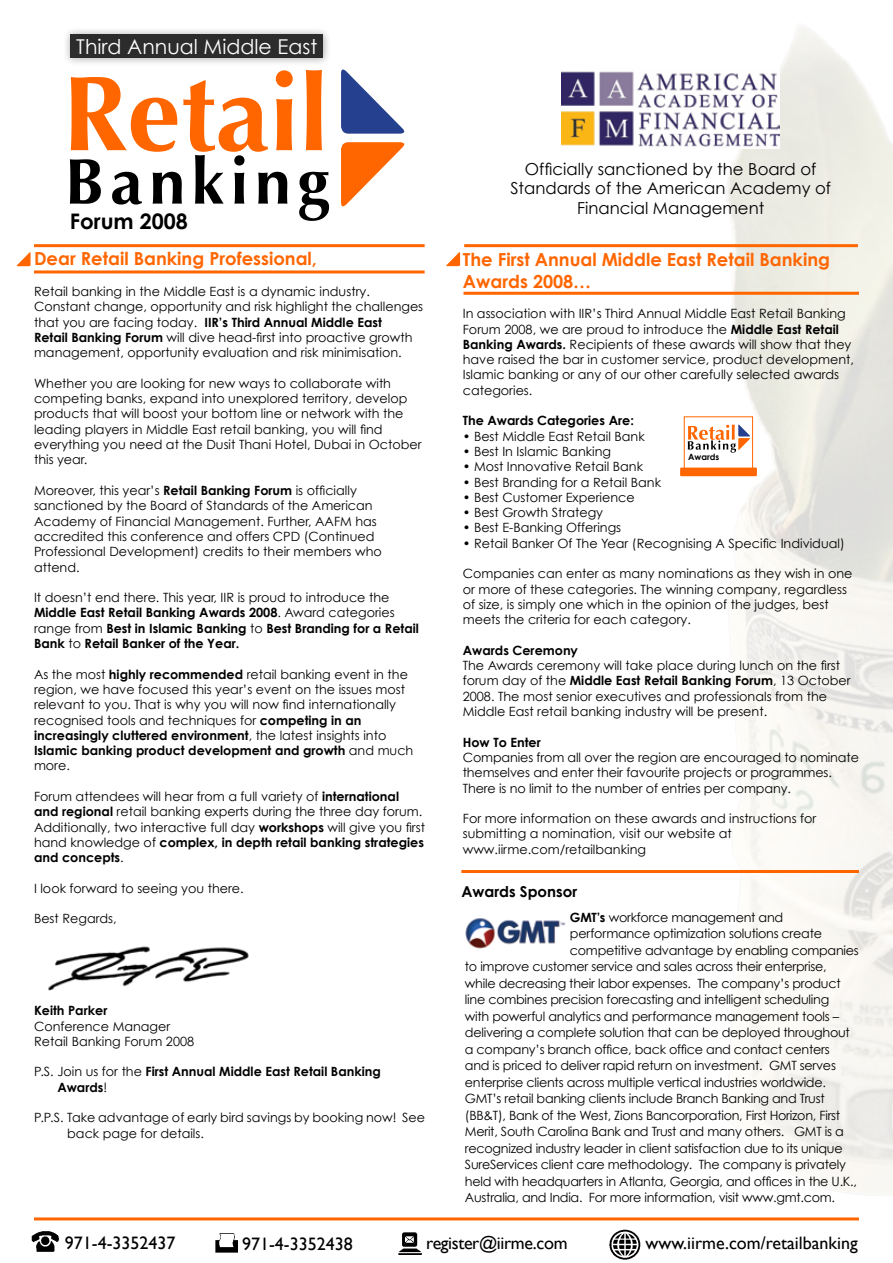
<style>
.page{position:relative;width:893px;height:1263px;background:#fff}
.page>*{position:absolute;margin:0;border:0;box-sizing:border-box;transform-origin:0 0}
.t1{font:700 21.45px "Century Gothic";color:#000}
.t2{font:20.4px "Century Gothic";color:#fff}
.t3{font:700 18px/21.6px "Century Gothic";color:#f60}
.t4{font:18px "Gill Sans";color:#000}
.t5{font:18px "Gill Sans";letter-spacing:-.02em;color:#000}
.t6{font:16.5px/19.8px "Century Gothic";color:#000;text-align:center}
.t7{font:700 15px "Century Gothic";color:#000}
.t8{font:12.75px/15.3px "Century Gothic";color:#000}
.t9{font:12.75px "Century Gothic";letter-spacing:-.02em;color:#000}
.t10{font:700 12.75px/15.3px "Century Gothic";color:#000}
.t11{font:700 8.55px "Century Gothic";color:#000}
.s1{font-weight:700}
.s2{font-weight:400}
</style>
<div class="page">
<img style="left:32px;top:1231px;width:27px;height:21px">
<img style="left:216px;top:1233px;width:21px;height:19px">
<img style="left:398px;top:1232px;width:23px;height:23px">
<hr style="left:34px;top:1217px;width:825px;height:3px;background:#f60">
<img style="left:441px;top:26px;width:452px;height:1234px">
<img style="left:48px;top:946px;width:201px;height:45px">
<div style="left:62px;top:27px;width:272px;height:43px;background:#000;opacity:.4"></div>
<div style="left:70px;top:34px;width:253px;height:24px;background:#2c2c2c"></div>
<svg style="left:306px;top:70px;width:16px;height:80px"></svg>
<svg style="left:70px;top:70px;width:223px;height:135px"></svg>
<svg style="left:299px;top:172px;width:30px;height:49px"></svg>
<svg style="left:341px;top:69px;width:64px;height:65px"></svg>
<svg style="left:341px;top:142px;width:64px;height:65px"></svg>
<svg style="left:16px;top:252px;width:15px;height:14px"></svg>
<svg style="left:446px;top:251px;width:14px;height:15px"></svg>
<hr style="left:34px;top:270px;width:391px;height:3px;background:#f60">
<hr style="left:463px;top:292px;width:396px;height:3px;background:#f60">
<hr style="left:34px;top:244px;width:391px;height:3px;background:#f60">
<hr style="left:464px;top:244px;width:394px;height:3px;background:#f60">
<hr style="left:461px;top:870px;width:398px;height:3px;background:#f60">
<img style="left:561px;top:68px;width:218px;height:80px">
<svg style="left:688px;top:424px;width:63px;height:29px"></svg>
<div style="left:684px;top:416px;width:69px;height:59px;border:1px solid #f60"></div>
<div style="left:680px;top:468px;width:77px;height:8px;background:#f60"></div>
<img style="left:462px;top:914px;width:106px;height:36px">
<h2 class="t2" style="left:76px;top:34px;width:242px">Third Annual Middle East</h2>
<h1 class="t1" style="left:70px;top:208px;width:119px">Forum 2008</h1>
<h3 class="t3" style="left:34px;top:248px;width:284px">Dear Retail Banking Professional,</h3>
<p class="t8" style="left:34px;top:284px;width:391px">Retail banking in the Middle East is a dynamic industry.<br>Constant change, opportunity and risk highlight the challenges that you are facing today. <span class="s1">IIR’s Third Annual Middle East<br>Retail Banking Forum</span> will dive head-first into proactive growth management, opportunity evaluation and risk minimisation.</p>
<p class="t8" style="left:34px;top:375px;width:389px">Whether you are looking for new ways to collaborate with competing banks, expand into unexplored territory, develop products that will boost your bottom line or network with the leading players in Middle East retail banking, you will find everything you need at the Dusit Thani Hotel, Dubai in October this year.</p>
<p class="t8" style="left:34px;top:482px;width:349px">Moreover, this year’s <span class="s1">Retail Banking Forum</span> is officially sanctioned by the Board of Standards of the American Academy of Financial Management. Further, AAFM has accredited this conference and offers CPD (Continued Professional Development) credits to their members who attend.</p>
<p class="t10" style="left:34px;top:589px;width:386px"><span class="s2">It doesn’t end there. This year, IIR is proud to introduce the </span>Middle East Retail Banking Awards 2008<span class="s2">. Award categories range from</span> Best in Islamic Banking <span class="s2">to</span> Best Branding for a Retail Bank <span class="s2">to</span> Retail Banker of the Year.</p>
<p class="t8" style="left:34px;top:666px;width:381px">As the most <span class="s1">highly recommended</span> retail banking event in the region, we have focused this year’s event on the issues most relevant to you. That is why you will now find internationally recognised tools and techniques for <span class="s1">competing in an increasingly cluttered environment</span>, the latest insights into <span class="s1">Islamic banking product development and growth</span> and much more.</p>
<p class="t8" style="left:34px;top:788px;width:393px">Forum attendees will hear from a full variety of <span class="s1">international and regional</span> retail banking experts during the three day forum.<br>Additionally, two interactive full day <span class="s1">workshops</span> will give you first hand knowledge of <span class="s1">complex, in depth retail banking strategies and concepts</span>.</p>
<p class="t8" style="left:34px;top:880px;width:211px">I look forward to seeing you there.</p>
<p class="t8" style="left:34px;top:911px;width:84px">Best Regards,</p>
<p class="t10" style="left:34px;top:1003px;width:75px">Keith Parker</p>
<p class="t8" style="left:34px;top:1018px;width:162px">Conference Manager<br>Retail Banking Forum 2008</p>
<p class="t10" style="left:57px;top:1064px;width:325px;text-indent:-23px"><span class="s2">P.S. Join us for the</span> First Annual Middle East Retail Banking<br>Awards<span class="s2">!</span></p>
<p class="t8" style="left:67px;top:1110px;width:359px;text-indent:-33px">P.P.S. Take advantage of early bird savings by booking now! See back page for details.</p>
<p class="t6" style="left:510px;top:158px;width:322px">Officially sanctioned by the Board of<br>Standards of the American Academy of<br>Financial Management</p>
<h3 class="t3" style="left:463px;top:248px;width:369px">The First Annual Middle East Retail Banking<br>Awards 2008…</h3>
<p class="t8" style="left:463px;top:306px;width:393px">In association with IIR’s Third Annual Middle East Retail Banking Forum 2008, we are proud to introduce the <span class="s1">Middle East Retail Banking Awards.</span> Recipients of these awards will show that they have raised the bar in customer service, product development, Islamic banking or any of our other carefully selected awards categories.</p>
<p class="t10" style="left:463px;top:413px;width:173px">The Awards Categories Are:</p>
<p class="t8" style="left:463px;top:428px;width:183px"><span class="s1">•</span> Best Middle East Retail Bank</p>
<p class="t8" style="left:463px;top:443px;width:150px"><span class="s1">•</span> Best In Islamic Banking</p>
<p class="t8" style="left:463px;top:459px;width:182px"><span class="s1">•</span> Most Innovative Retail Bank</p>
<p class="t8" style="left:463px;top:474px;width:200px"><span class="s1">•</span> Best Branding for a Retail Bank</p>
<p class="t8" style="left:463px;top:489px;width:173px"><span class="s1">•</span> Best Customer Experience</p>
<p class="t8" style="left:463px;top:505px;width:142px"><span class="s1">•</span> Best Growth Strategy</p>
<p class="t8" style="left:463px;top:520px;width:160px"><span class="s1">•</span> Best E-Banking Offerings</p>
<p class="t8" style="left:463px;top:535px;width:383px"><span class="s1">•</span> Retail Banker Of The Year (Recognising A Specific Individual)</p>
<p class="t8" style="left:463px;top:566px;width:391px">Companies can enter as many nominations as they wish in one or more of these categories. The winning company, regardless of size, is simply one which in the opinion of the judges, best meets the criteria for each category.</p>
<p class="t10" style="left:463px;top:642px;width:117px">Awards Ceremony</p>
<p class="t8" style="left:463px;top:658px;width:389px">The Awards ceremony will take place during lunch on the first forum day of the <span class="s1">Middle East Retail Banking Forum</span>, 13 October 2008. The most senior executives and professionals from the Middle East retail banking industry will be present.</p>
<p class="t10" style="left:463px;top:734px;width:80px">How To Enter</p>
<p class="t8" style="left:463px;top:749px;width:398px">Companies from all over the region are encouraged to nominate themselves and enter their favourite projects or programmes.<br>There is no limit to the number of entries per company.</p>
<p class="t8" style="left:463px;top:811px;width:355px">For more information on these awards and instructions for submitting a nomination, visit our website at www.iirme.com/retailbanking</p>
<p class="t11" style="left:688px;top:452px;width:33px">Awards</p>
<p class="t7" style="left:461px;top:882px;width:117px">Awards Sponsor</p>
<p class="t9" style="left:570px;top:909px;width:215px"><span class="s1">GMT’s</span> workforce management and</p>
<p class="t9" style="left:570px;top:926px;width:254px">performance optimization solutions create</p>
<p class="t9" style="left:570px;top:942px;width:290px">competitive advantage by enabling companies</p>
<p class="t9" style="left:465px;top:959px;width:363px">to improve customer service and sales across their enterprise,</p>
<p class="t9" style="left:465px;top:975px;width:377px">while decreasing their labor expenses. The company’s product</p>
<p class="t9" style="left:465px;top:992px;width:366px">line combines precision forecasting and intelligent scheduling</p>
<p class="t9" style="left:465px;top:1008px;width:376px">with powerful analytics and performance management tools –</p>
<p class="t9" style="left:465px;top:1025px;width:387px">delivering a complete solution that can be deployed throughout</p>
<p class="t9" style="left:465px;top:1041px;width:366px">a company’s branch office, back office and contact centers</p>
<p class="t9" style="left:465px;top:1058px;width:372px">and is priced to deliver rapid return on investment. GMT serves</p>
<p class="t9" style="left:465px;top:1074px;width:363px">enterprise clients across multiple vertical industries worldwide.</p>
<p class="t9" style="left:465px;top:1091px;width:361px">GMT’s retail banking clients include Branch Banking and Trust</p>
<p class="t9" style="left:465px;top:1107px;width:377px">(BB&amp;T), Bank of the West, Zions Bancorporation, First Horizon, First</p>
<p class="t9" style="left:465px;top:1124px;width:380px">Merit, South Carolina Bank and Trust and many others. GMT is a</p>
<p class="t9" style="left:465px;top:1140px;width:379px">recognized industry leader in client satisfaction due to its unique</p>
<p class="t9" style="left:465px;top:1157px;width:383px">SureServices client care methodology. The company is privately</p>
<p class="t9" style="left:465px;top:1173px;width:394px">held with headquarters in Atlanta, Georgia, and offices in the U.K.,</p>
<p class="t9" style="left:465px;top:1190px;width:372px">Australia, and India. For more information, visit www.gmt.com.</p>
<h3 class="t4" style="left:65px;top:1232px;width:112px">971-4-3352437</h3>
<h3 class="t4" style="left:242px;top:1233px;width:112px">971-4-3352438</h3>
<h3 class="t5" style="left:426px;top:1232px;width:143px">register@iirme.com</h3>
<h3 class="t4" style="left:645px;top:1232px;width:214px">www.iirme.com/retailbanking</h3>
</div>
